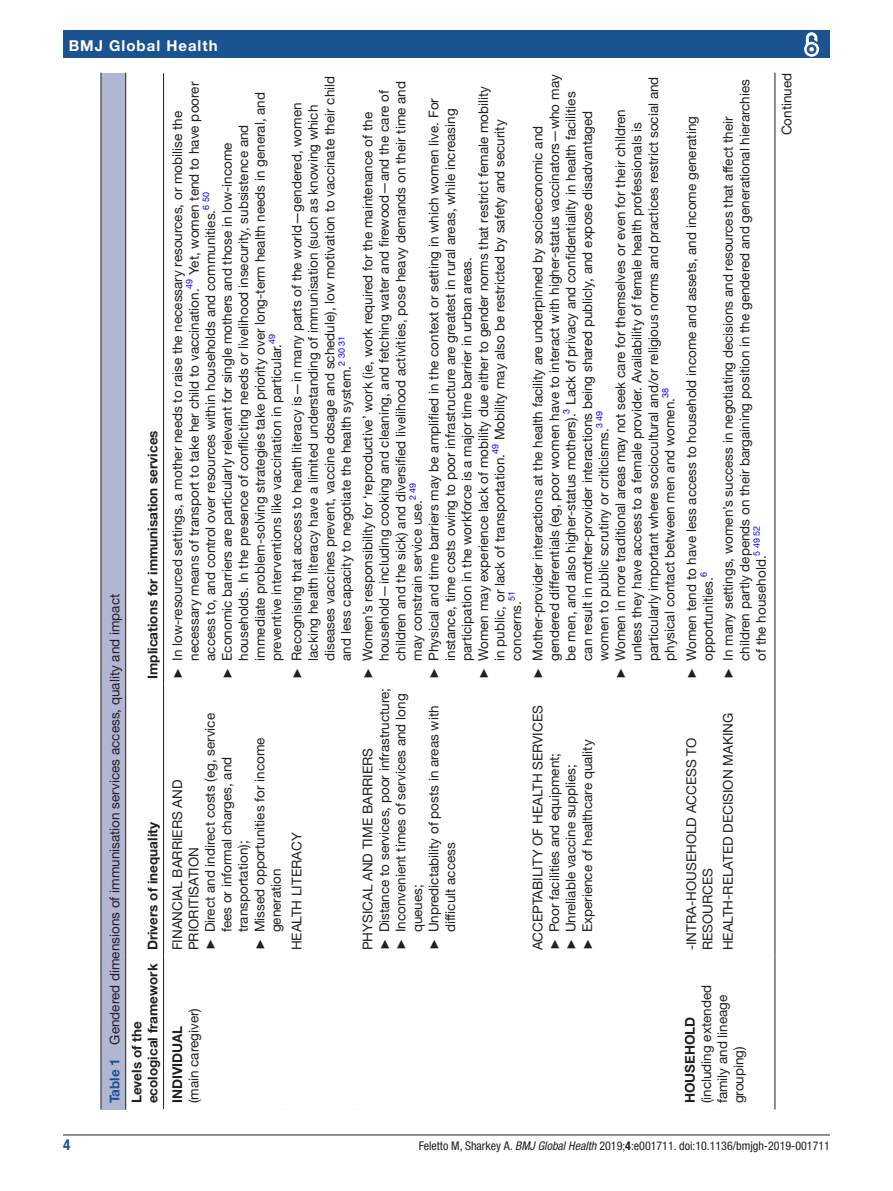
<style>
.page{position:relative;width:893px;height:1191px;background:#fff}
.page>*{position:absolute;margin:0;border:0;box-sizing:border-box;transform-origin:0 0}
.t1{font:700 15px "Helvetica Neue LT Std";letter-spacing:.065em;color:#fff}
.t2{font:700 condensed 15px "Helvetica Neue LT Std";color:#1b5391}
.t3{font:13.5px/16.5px "Helvetica Neue LT Std";color:#231f20}
.t4{font:700 13.5px "Helvetica Neue LT Std";color:#231f20}
.t5{font:condensed 12px "Helvetica Neue LT Std";color:#231f20}
.s1{font-weight:700;color:#1b5391}
.s2{font-weight:700}
.s3{font-family:"Arial";font-size:12px}
.s4{font-style:italic}
</style>
<div class="page">
<hr style="left:63px;top:1134px;width:767px;height:1px;background:#231f20">
<div style="left:63px;top:31px;width:767px;height:27px;background:#1b5391"></div>
<svg style="left:804px;top:32px;width:16px;height:25px"></svg>
<div style="left:808px;top:46px;width:7px;height:7px;border:1px solid #1b5391;border-radius:50%"></div>
<div style="left:101px;top:73px;width:674px;height:1036px;background:#b1b7d3"></div>
<hr style="left:101px;top:73px;width:1px;height:1036px;background:#231f20">
<div style="left:126px;top:73px;width:649px;height:1036px;background:#fff"></div>
<hr style="left:125px;top:956px;width:1px;height:153px;background:#231f20">
<hr style="left:163px;top:956px;width:1px;height:153px;background:#231f20">
<hr style="left:125px;top:685px;width:1px;height:271px;background:#231f20">
<hr style="left:163px;top:685px;width:1px;height:271px;background:#231f20">
<hr style="left:125px;top:73px;width:1px;height:612px;background:#231f20">
<hr style="left:163px;top:73px;width:1px;height:612px;background:#231f20">
<hr style="left:775px;top:956px;width:1px;height:153px;background:#231f20">
<hr style="left:775px;top:685px;width:1px;height:271px;background:#231f20">
<hr style="left:775px;top:73px;width:1px;height:612px;background:#231f20">
<p class="t1" style="left:69px;top:36px;width:150px">BMJ Global Health</p>
<p class="t4" style="left:144px;top:679px;width:250px;rotate:-90deg">Implications for immunisation services</p>
<p class="t3" style="left:103px;top:1103px;width:511px;line-height:22px;rotate:-90deg"><span class="s1">Table 1</span> Gendered dimensions of immunisation services access, quality and impact<br><span class="s2">Levels of the</span></p>
<p class="t4" style="left:144px;top:1103px;width:283px;rotate:-90deg">ecological framework Drivers of inequality</p>
<p class="t3" style="left:288px;top:661px;width:586px;text-indent:-18px;rotate:-90deg"><span class="s3">►</span> Recognising that access to health literacy is—in many parts of the world—gendered, women lacking health literacy have a limited understanding of immunisation (such as knowing which diseases vaccines prevent, vaccine dosage and schedule), low motivation to vaccinate their child and less capacity to negotiate the health system.<sup>2</sup> <sup>30</sup> <sup>31</sup></p>
<p class="t3" style="left:185px;top:661px;width:580px;rotate:-90deg">necessary means of transport to take her child to vaccination.<sup>49</sup> Yet, women tend to have poorer</p>
<p class="t3" style="left:251px;top:661px;width:570px;rotate:-90deg">immediate problem-solving strategies take priority over long-term health needs in general, and</p>
<p class="t3" style="left:169px;top:679px;width:569px;rotate:-90deg"><span class="s3">►</span> In low-resourced settings, a mother needs to raise the necessary resources, or mobilise the</p>
<p class="t3" style="left:235px;top:661px;width:537px;rotate:-90deg">households. In the presence of conflicting needs or livelihood insecurity, subsistence and</p>
<p class="t3" style="left:218px;top:679px;width:538px;rotate:-90deg"><span class="s3">►</span> Economic barriers are particularly relevant for single mothers and those in low-income</p>
<p class="t3" style="left:202px;top:661px;width:470px;rotate:-90deg">access to, and control over resources within households and communities.<sup>6</sup> <sup>50</sup></p>
<p class="t3" style="left:268px;top:661px;width:328px;rotate:-90deg">preventive interventions like vaccination in particular.<sup>49</sup></p>
<p class="t3" style="left:202px;top:950px;width:239px;rotate:-90deg"><span class="s3">►</span> Direct and indirect costs (eg, service</p>
<p class="t3" style="left:251px;top:950px;width:214px;rotate:-90deg"><span class="s3">►</span> Missed opportunities for income</p>
<p class="t3" style="left:218px;top:932px;width:177px;rotate:-90deg">fees or informal charges, and</p>
<p class="t3" style="left:169px;top:950px;width:172px;rotate:-90deg">FINANCIAL BARRIERS AND</p>
<p class="t3" style="left:288px;top:950px;width:119px;rotate:-90deg">HEALTH LITERACY</p>
<p class="t3" style="left:235px;top:932px;width:93px;rotate:-90deg">transportation);</p>
<p class="t3" style="left:185px;top:950px;width:105px;rotate:-90deg">PRIORITISATION</p>
<p class="t3" style="left:268px;top:932px;width:66px;rotate:-90deg">generation</p>
<p class="t3" style="left:376px;top:661px;width:572px;rotate:-90deg">household—including cooking and cleaning, and fetching water and firewood—and the care of</p>
<p class="t3" style="left:392px;top:661px;width:581px;rotate:-90deg">children and the sick) and diversified livelihood activities, pose heavy demands on their time and</p>
<p class="t3" style="left:475px;top:679px;width:594px;rotate:-90deg"><span class="s3">►</span> Women may experience lack of mobility due either to gender norms that restrict female mobility</p>
<p class="t3" style="left:425px;top:679px;width:582px;rotate:-90deg"><span class="s3">►</span> Physical and time barriers may be amplified in the context or setting in which women live. For</p>
<p class="t3" style="left:442px;top:661px;width:554px;rotate:-90deg">instance, time costs owing to poor infrastructure are greatest in rural areas, while increasing</p>
<p class="t3" style="left:359px;top:679px;width:568px;rotate:-90deg"><span class="s3">►</span> Women’s responsibility for ‘reproductive’ work (ie, work required for the maintenance of the</p>
<p class="t3" style="left:491px;top:661px;width:543px;rotate:-90deg">in public, or lack of transportation.<sup>49</sup> Mobility may also be restricted by safety and security</p>
<p class="t3" style="left:458px;top:661px;width:405px;rotate:-90deg">participation in the workforce is a major time barrier in urban areas.</p>
<p class="t3" style="left:409px;top:661px;width:179px;rotate:-90deg">may constrain service use.<sup>2</sup> <sup>49</sup></p>
<p class="t3" style="left:508px;top:661px;width:71px;rotate:-90deg">concerns.<sup>51</sup></p>
<p class="t3" style="left:376px;top:950px;width:264px;rotate:-90deg"><span class="s3">►</span> Distance to services, poor infrastructure;</p>
<p class="t3" style="left:392px;top:950px;width:258px;rotate:-90deg"><span class="s3">►</span> Inconvenient times of services and long</p>
<p class="t3" style="left:425px;top:950px;width:246px;rotate:-90deg"><span class="s3">►</span> Unpredictability of posts in areas with</p>
<p class="t3" style="left:359px;top:950px;width:204px;rotate:-90deg">PHYSICAL AND TIME BARRIERS</p>
<p class="t3" style="left:442px;top:932px;width:92px;rotate:-90deg">difficult access</p>
<p class="t3" style="left:409px;top:932px;width:50px;rotate:-90deg">queues;</p>
<p class="t3" style="left:185px;top:1103px;width:97px;rotate:-90deg">(main caregiver)</p>
<p class="t4" style="left:169px;top:1103px;width:79px;rotate:-90deg">INDIVIDUAL</p>
<p class="t3" style="left:546px;top:661px;width:588px;rotate:-90deg">gendered differentials (eg, poor women have to interact with higher-status vaccinators—who may</p>
<p class="t3" style="left:645px;top:661px;width:586px;rotate:-90deg">particularly important where sociocultural and/or religious norms and practices restrict social and</p>
<p class="t3" style="left:562px;top:661px;width:570px;rotate:-90deg">be men, and also higher-status mothers).<sup>3</sup> Lack of privacy and confidentiality in health facilities</p>
<p class="t3" style="left:612px;top:679px;width:571px;rotate:-90deg"><span class="s3">►</span> Women in more traditional areas may not seek care for themselves or even for their children</p>
<p class="t3" style="left:579px;top:661px;width:551px;rotate:-90deg">can result in mother-provider interactions being shared publicly, and expose disadvantaged</p>
<p class="t3" style="left:628px;top:661px;width:540px;rotate:-90deg">unless they have access to a female provider. Availability of female health professionals is</p>
<p class="t3" style="left:529px;top:679px;width:554px;rotate:-90deg"><span class="s3">►</span> Mother-provider interactions at the health facility are underpinned by socioeconomic and</p>
<p class="t3" style="left:661px;top:661px;width:274px;rotate:-90deg">physical contact between men and women.<sup>38</sup></p>
<p class="t3" style="left:595px;top:661px;width:251px;rotate:-90deg">women to public scrutiny or criticisms.<sup>3</sup> <sup>49</sup></p>
<p class="t3" style="left:720px;top:661px;width:583px;text-indent:-18px;rotate:-90deg"><span class="s3">►</span> In many settings, women’s success in negotiating decisions and resources that affect their children partly depends on their bargaining position in the gendered and generational hierarchies of the household.<sup>5</sup> <sup>49</sup> <sup>52</sup></p>
<p class="t3" style="left:778px;top:135px;width:64px;rotate:-90deg">Continued</p>
<p class="t3" style="left:683px;top:661px;width:546px;text-indent:-18px;rotate:-90deg"><span class="s3">►</span> Women tend to have less access to household income and assets, and income generating opportunities.<sup>6</sup></p>
<p class="t3" style="left:529px;top:950px;width:246px;rotate:-90deg">ACCEPTABILITY OF HEALTH SERVICES <span class="s3">►</span> Poor facilities and equipment;<br><span class="s3">►</span> Unreliable vaccine supplies;<br><span class="s3">►</span> Experience of healthcare quality</p>
<p class="t3" style="left:683px;top:950px;width:214px;rotate:-90deg">-INTRA-HOUSEHOLD ACCESS TO<br>RESOURCES</p>
<p class="t3" style="left:720px;top:950px;width:239px;rotate:-90deg">HEALTH-RELATED DECISION MAKING</p>
<p class="t3" style="left:698px;top:1103px;width:120px;rotate:-90deg">(including extended family and lineage grouping)</p>
<p class="t4" style="left:682px;top:1103px;width:88px;rotate:-90deg">HOUSEHOLD</p>
<p class="t2" style="left:63px;top:1135px;width:9px">4</p>
<p class="t5" style="left:419px;top:1138px;width:413px">Feletto M, Sharkey A. <span class="s4">BMJ Global Health</span> 2019;<span class="s2">4</span>:e001711. doi:10.1136/bmjgh-2019-001711</p>
</div>
